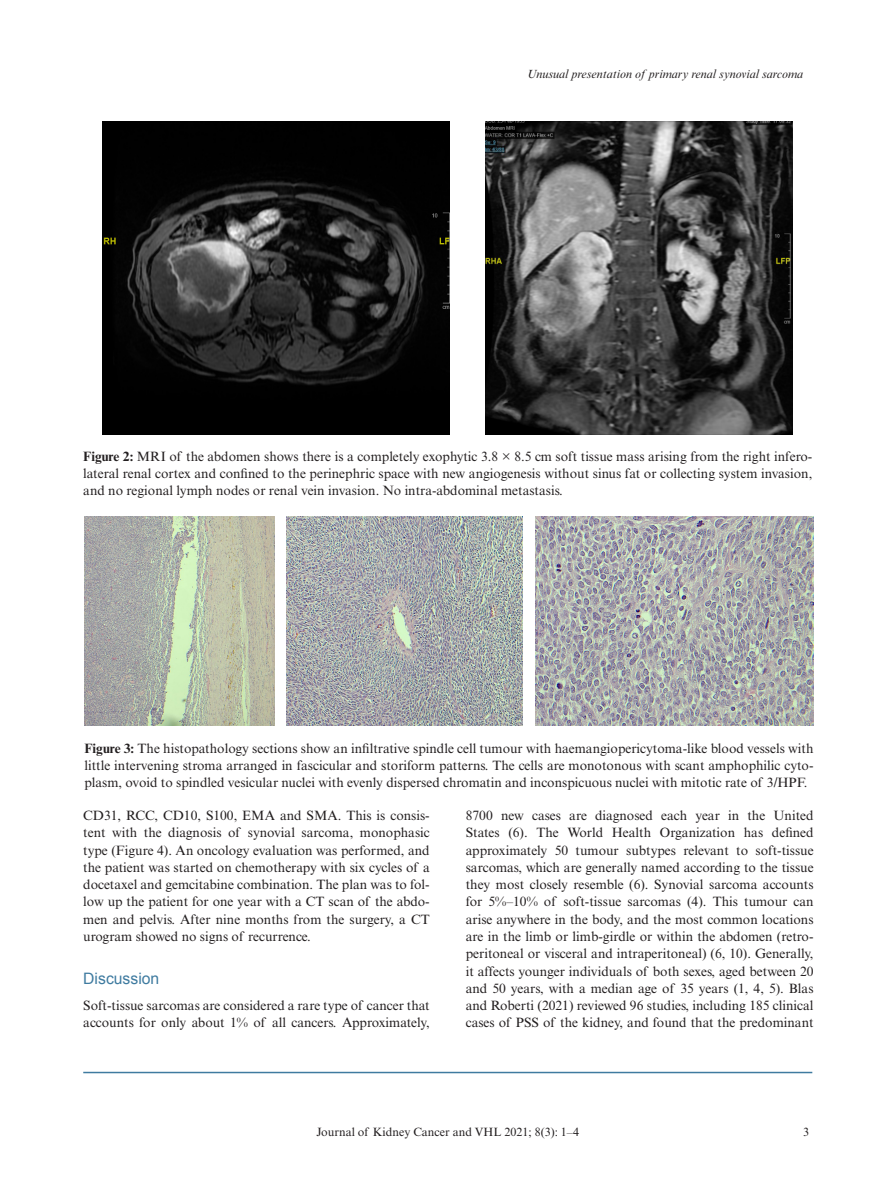
<style>
.page{position:relative;width:893px;height:1191px;background:#fff}
.page>*{position:absolute;margin:0;border:0;box-sizing:border-box;transform-origin:0 0}
.t1{font:15.75px "Arial";color:#3f7ba0}
.TX{font:13.5px/17.2px "Times New Roman MT Std";color:#231f20;text-align:justify}
.FGC{font:13.5px/17.2px "Times New Roman MT Std";color:#231f20;text-align:justify}
.t2{font:italic 12px "Times New Roman MT Std";color:#231f20}
.t3{font:12px "Times New Roman MT Std";color:#231f20}
.s1{font-weight:700}
</style>
<div class="page">
<hr style="left:83px;top:1071px;width:729px;height:2px;background:#3f7ba0">
<img style="left:103px;top:122px;width:346px;height:312px">
<img style="left:485px;top:122px;width:308px;height:312px">
<img style="left:84px;top:516px;width:190px;height:210px">
<img style="left:287px;top:516px;width:236px;height:210px">
<img style="left:535px;top:516px;width:279px;height:210px">
<p class="t2" style="left:527px;top:67px;width:278px">Unusual presentation of primary renal synovial sarcoma</p>
<p class="FGC" style="left:83px;top:447px;width:731px"><span class="s1">Figure 2:</span> MRI of the abdomen shows there is a completely exophytic 3.8 × 8.5 cm soft tissue mass arising from the right infero&shy;lateral renal cortex and confined to the perinephric space with new angiogenesis without sinus fat or collecting system invasion, and no regional lymph nodes or renal vein invasion. No intra-abdominal metastasis.</p>
<p class="FGC" style="left:84px;top:739px;width:731px"><span class="s1">Figure 3:</span> The histopathology sections show an infiltrative spindle cell tumour with haemangiopericytoma-like blood vessels with little intervening stroma arranged in fascicular and storiform patterns. The cells are monotonous with scant amphophilic cyto&shy;plasm, ovoid to spindled vesicular nuclei with evenly dispersed chromatin and inconspicuous nuclei with mitotic rate of 3/HPF.</p>
<p class="TX" style="left:83px;top:807px;width:348px">CD31, RCC, CD10, S100, EMA and SMA. This is consis&shy;tent with the diagnosis of synovial sarcoma, monophasic type (Figure 4). An oncology evaluation was performed, and the patient was started on chemotherapy with six cycles of a docetaxel and gemcitabine combination. The plan was to fol&shy;low up the patient for one year with a CT scan of the abdo&shy;men and pelvis. After nine months from the surgery, a CT urogram showed no signs of recurrence.</p>
<h1 class="t1" style="left:83px;top:968px;width:78px">Discussion</h1>
<p class="TX" style="left:83px;top:996px;width:348px">Soft-tissue sarcomas are considered a rare type of cancer that accounts for only about 1% of all cancers. Approximately,</p>
<p class="TX" style="left:466px;top:807px;width:349px">8700 new cases are diagnosed each year in the United States (6). The World Health Organization has defined approximately 50 tumour subtypes relevant to soft-tissue sarcomas, which are generally named according to the tissue they most closely resemble (6). Synovial sarcoma accounts for 5%–10% of soft-tissue sarcomas (4). This tumour can arise anywhere in the body, and the most common locations are in the limb or limb-girdle or within the abdomen (retro&shy;peritoneal or visceral and intraperitoneal) (6, 10). Generally, it affects younger individuals of both sexes, aged between 20 and 50 years, with a median age of 35 years (1, 4, 5). Blas and Roberti (2021) reviewed 96 studies, including 185 clinical cases of PSS of the kidney, and found that the predominant</p>
<p class="t3" style="left:317px;top:1124px;width:264px">Journal of Kidney Cancer and VHL 2021; 8(3): 1–4</p>
<p class="t3" style="left:803px;top:1124px;width:7px">3</p>
</div>
